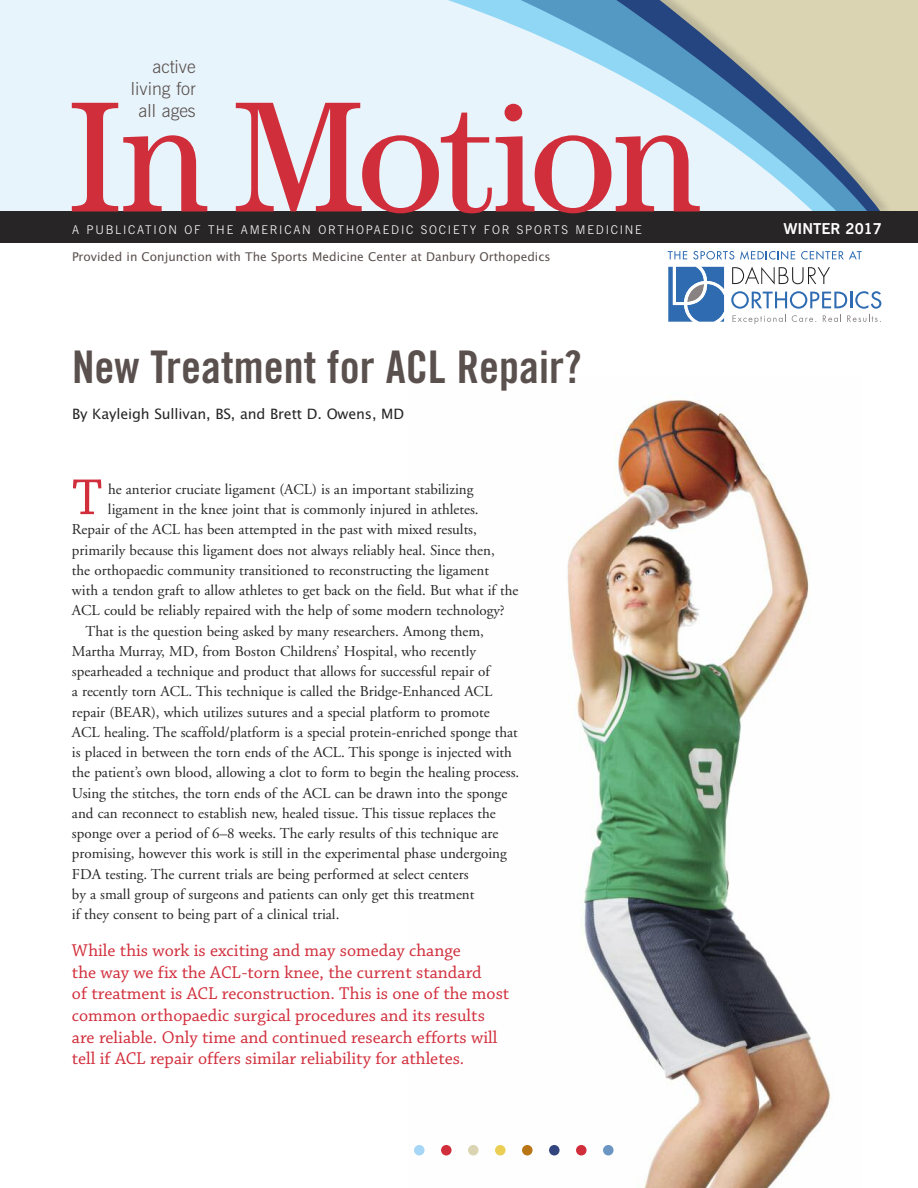
<style>
.page{position:relative;width:918px;height:1188px;background:#fff}
.page>*{position:absolute;margin:0;border:0;box-sizing:border-box;transform-origin:0 0}
.t1{font:157.95px "Century";letter-spacing:-.025em;color:#d12e3b}
.t2{font:53.1px "Chaparral Pro";color:#d12e3b}
.t3{font:45px "Trade Gothic LT Std Bd Cn 20";color:#5a504d}
.t4{font:18px/21.6px "Chaparral Pro";color:#d12e3b}
.t5{font:300 18px/21.6px "News Gothic BT";color:#5a504d;text-align:right}
.t6{font:15px "Adobe Garamond";color:#272526}
.t7{font:700 15px "News Gothic BT";color:#fff}
.t8{font:14.25px "Lucida Grande";letter-spacing:-.01em;color:#272526}
.t9{font:12px "Lucida Grande";color:#5a504d}
.t10{font:300 12px "News Gothic BT";letter-spacing:.15em;color:#fff}
</style>
<div class="page">
<img style="left:414px;top:399px;width:417px;height:789px">
<div style="left:414px;top:1145px;width:11px;height:10px;background:#a5d6f6;border-radius:50%"></div>
<div style="left:441px;top:1145px;width:11px;height:10px;background:#d12e3b;border-radius:50%"></div>
<div style="left:468px;top:1145px;width:11px;height:10px;background:#dad4b3;border-radius:50%"></div>
<div style="left:495px;top:1145px;width:11px;height:10px;background:#ebce54;border-radius:50%"></div>
<div style="left:522px;top:1145px;width:11px;height:10px;background:#b97514;border-radius:50%"></div>
<div style="left:549px;top:1145px;width:11px;height:10px;background:#33457f;border-radius:50%"></div>
<div style="left:576px;top:1145px;width:11px;height:10px;background:#d12e3b;border-radius:50%"></div>
<div style="left:603px;top:1145px;width:11px;height:10px;background:#6b96c3;border-radius:50%"></div>
<div style="left:0;top:0;width:304px;height:212px;background:#e7f4fc"></div>
<img style="left:304px;top:0;width:614px;height:212px">
<svg style="left:871px;top:0;width:12px;height:212px;background:#d3ceb0"></svg>
<svg style="left:841px;top:0;width:30px;height:212px;background:#c1c2ae"></svg>
<svg style="left:352px;top:0;width:489px;height:212px;background:#c3d9e4"></svg>
<div style="left:0;top:212px;width:918px;height:31px;background:#272526"></div>
<svg style="left:668px;top:267px;width:56px;height:55px"></svg>
<svg style="left:731px;top:291px;width:150px;height:18px"></svg>
<svg style="left:732px;top:267px;width:98px;height:18px"></svg>
<svg style="left:732px;top:315px;width:54px;height:9px"></svg>
<svg style="left:792px;top:315px;width:24px;height:7px"></svg>
<svg style="left:823px;top:315px;width:18px;height:7px"></svg>
<svg style="left:847px;top:315px;width:34px;height:7px"></svg>
<svg style="left:668px;top:251px;width:19px;height:8px"></svg>
<svg style="left:693px;top:251px;width:41px;height:9px"></svg>
<svg style="left:740px;top:251px;width:55px;height:9px"></svg>
<svg style="left:801px;top:251px;width:61px;height:9px"></svg>
<p class="t5" style="left:131px;top:58px;width:66px">active living for all ages</p>
<h1 class="t1" style="left:69px;top:103px;width:634px">In Motion</h1>
<p class="t10" style="left:72px;top:225px;width:571px">A PUBLICATION OF THE AMERICAN ORTHOPAEDIC SOCIETY FOR SPORTS MEDICINE</p>
<p class="t7" style="left:783px;top:223px;width:100px">WINTER 2017</p>
<p class="t9" style="left:72px;top:250px;width:480px">Provided in Conjunction with The Sports Medicine Center at Danbury Orthopedics</p>
<h3 class="t3" style="left:72px;top:351px;width:511px">New Treatment for ACL Repair?</h3>
<p class="t8" style="left:72px;top:406px;width:334px">By Kayleigh Sullivan, BS, and Brett D. Owens, MD</p>
<h2 class="t2" style="left:72px;top:478px;width:32px">T</h2>
<p class="t6" style="left:108px;top:483px;width:367px">he anterior cruciate ligament (ACL) is an important stabilizing</p>
<p class="t6" style="left:108px;top:503px;width:372px">ligament in the knee joint that is commonly injured in athletes.</p>
<p class="t6" style="left:72px;top:524px;width:406px">Repair of the ACL has been attempted in the past with mixed results,</p>
<p class="t6" style="left:72px;top:544px;width:424px">primarily because this ligament does not always reliably heal. Since then,</p>
<p class="t6" style="left:72px;top:564px;width:419px">the orthopaedic community transitioned to reconstructing the ligament</p>
<p class="t6" style="left:72px;top:584px;width:448px">with a tendon graft to allow athletes to get back on the field. But what if the</p>
<p class="t6" style="left:72px;top:605px;width:434px">ACL could be reliably repaired with the help of some modern technology?</p>
<p class="t6" style="left:85px;top:625px;width:400px">That is the question being asked by many researchers. Among them,</p>
<p class="t6" style="left:72px;top:645px;width:406px">Martha Murray, MD, from Boston Childrens’ Hospital, who recently</p>
<p class="t6" style="left:72px;top:665px;width:419px">spearheaded a technique and product that allows for successful repair of</p>
<p class="t6" style="left:72px;top:686px;width:422px">a recently torn ACL. This technique is called the Bridge-Enhanced ACL</p>
<p class="t6" style="left:72px;top:706px;width:419px">repair (BEAR), which utilizes sutures and a special platform to promote</p>
<p class="t6" style="left:72px;top:726px;width:447px">ACL healing. The scaffold/platform is a special protein-enriched sponge that</p>
<p class="t6" style="left:72px;top:746px;width:441px">is placed in between the torn ends of the ACL. This sponge is injected with</p>
<p class="t6" style="left:72px;top:767px;width:449px">the patient’s own blood, allowing a clot to form to begin the healing process.</p>
<p class="t6" style="left:72px;top:787px;width:437px">Using the stitches, the torn ends of the ACL can be drawn into the sponge</p>
<p class="t6" style="left:72px;top:807px;width:425px">and can reconnect to establish new, healed tissue. This tissue replaces the</p>
<p class="t6" style="left:72px;top:827px;width:428px">sponge over a period of 6–8 weeks. The early results of this technique are</p>
<p class="t6" style="left:72px;top:848px;width:436px">promising, however this work is still in the experimental phase undergoing</p>
<p class="t6" style="left:72px;top:868px;width:398px">FDA testing. The current trials are being performed at select centers</p>
<p class="t6" style="left:72px;top:888px;width:404px">by a small group of surgeons and patients can only get this treatment</p>
<p class="t6" style="left:72px;top:908px;width:269px">if they consent to being part of a clinical trial.</p>
<p class="t4" style="left:72px;top:941px;width:439px">While this work is exciting and may someday change<br>the way we fix the ACL-torn knee, the current standard<br>of treatment is ACL reconstruction. This is one of the most common orthopaedic surgical procedures and its results are reliable. Only time and continued research efforts will tell if ACL repair offers similar reliability for athletes.</p>
</div>
